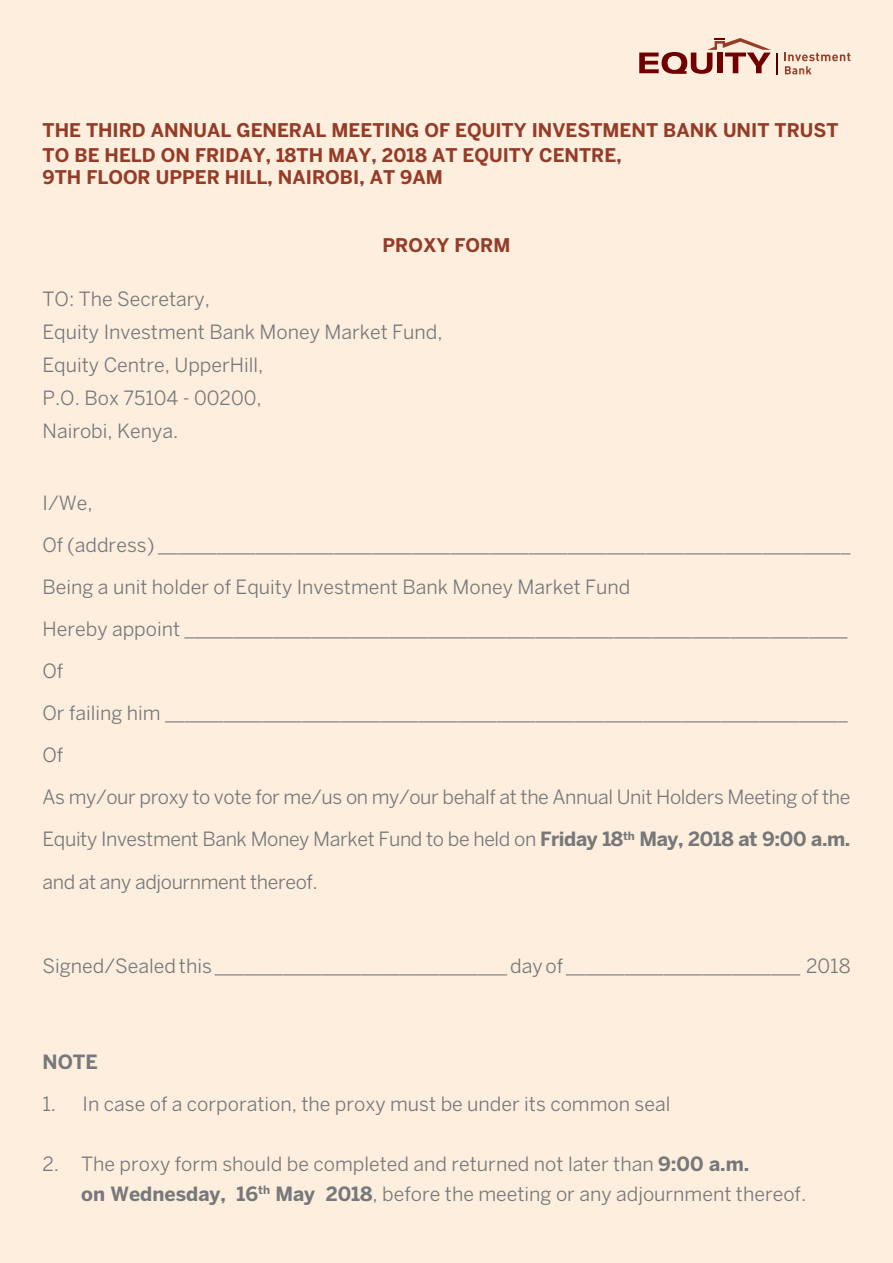
<style>
.page{position:relative;width:893px;height:1263px;background:#fdeedd}
.page>*{position:absolute;margin:0;border:0;box-sizing:border-box;transform-origin:0 0}
.t1{font:19.5px/42px "Benton Sans";letter-spacing:-.02em;color:#77787b}
.t2{font:19.5px/33px "Benton Sans";color:#77787b}
.t3{font:700 19.5px "Benton Sans";color:#77787b}
.t4{font:700 18.75px/24.6px "Benton Sans";color:#943c28}
.s1{font-weight:700}
</style>
<div class="page">
<svg style="left:784px;top:52px;width:66px;height:22px"></svg>
<hr style="left:776px;top:53px;width:2px;height:21px;background:#540000">
<svg style="left:639px;top:38px;width:132px;height:36px"></svg>
<p class="t4" style="left:43px;top:118px;width:798px">THE THIRD ANNUAL GENERAL MEETING OF EQUITY INVESTMENT BANK UNIT TRUST<br>TO BE HELD ON FRIDAY, 18TH MAY, 2018 AT EQUITY CENTRE,</p>
<p class="t4" style="left:43px;top:165px;width:402px">9TH FLOOR UPPER HILL, NAIROBI, AT 9AM</p>
<p class="t4" style="left:382px;top:232px;width:129px">PROXY FORM</p>
<p class="t2" style="left:43px;top:283px;width:402px">TO: The Secretary,<br>Equity Investment Bank Money Market Fund,<br>Equity Centre, UpperHill,<br>P.O. Box 75104 - 00200,<br>Nairobi, Kenya.</p>
<p class="t1" style="left:43px;top:482px;width:809px">I/We,<br>Of (address) _______________________________________________________________________ Being a unit holder of Equity Investment Bank Money Market Fund<br>Hereby appoint ____________________________________________________________________ Of<br>Or failing him ______________________________________________________________________ Of<br>As my/our proxy to vote for me/us on my/our behalf at the Annual Unit Holders Meeting of the Equity Investment Bank Money Market Fund to be held on <span class="s1">Friday 18</span><sup>th</sup> <span class="s1">May, 2018 at 9:00 a.m. </span>and at any adjournment thereof.</p>
<p class="t2" style="left:43px;top:949px;width:809px">Signed/Sealed this ______________________________ day of ________________________ 2018</p>
<p class="t3" style="left:43px;top:1050px;width:57px">NOTE</p>
<p class="t2" style="left:43px;top:1087px;width:629px">1. In case of a corporation, the proxy must be under its common seal</p>
<p class="t2" style="left:81px;top:1148px;width:727px;line-height:30px;text-indent:-39px">2. The proxy form should be completed and returned not later than <span class="s1">9:00 a.m.<br>on Wednesday, 16</span><sup>th</sup> <span class="s1">May 2018</span>, before the meeting or any adjournment thereof.</p>
</div>
